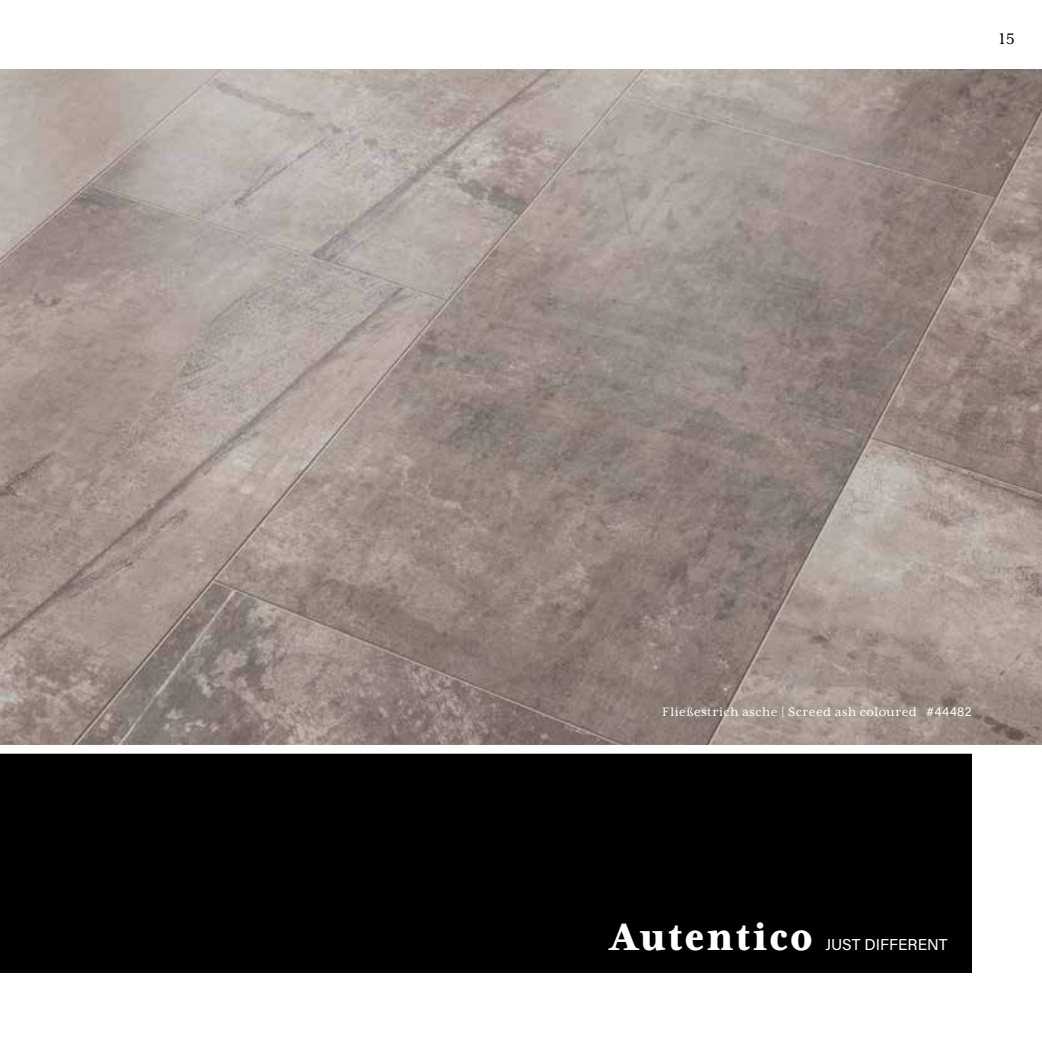
<style>
.page{position:relative;width:1042px;height:1042px;background:#fff}
.page>*{position:absolute;margin:0;border:0;box-sizing:border-box;transform-origin:0 0}
.t1{font:800 43.75px "Mrs Eaves XL Serif Nar OT";letter-spacing:.05em;color:#fff}
.t2{font:17.5px "Mrs Eaves XL Serif OT";color:#000}
.t3{font:15.75px "Acumin Pro";color:#fff}
.t4{font:14px "Mrs Eaves XL Serif OT";letter-spacing:.04em;color:#fff}
.s1{font-family:"Acumin Pro";font-size:13.12px}
</style>
<div class="page">
<div style="left:0;top:749px;width:971px;height:223px;background:#000"></div>
<img style="left:0;top:69px;width:1042px;height:676px">
<div style="left:0;top:745px;width:1042px;height:9px;background:#fff"></div>
<p class="t2" style="left:999px;top:30px;width:17px">15</p>
<p class="t4" style="left:662px;top:704px;width:311px">Fließestrich asche | Screed ash coloured <span class="s1">#44482</span></p>
<h1 class="t1" style="left:610px;top:915px;width:203px">Autentico</h1>
<p class="t3" style="left:825px;top:933px;width:124px">JUST DIFFERENT</p>
</div>
